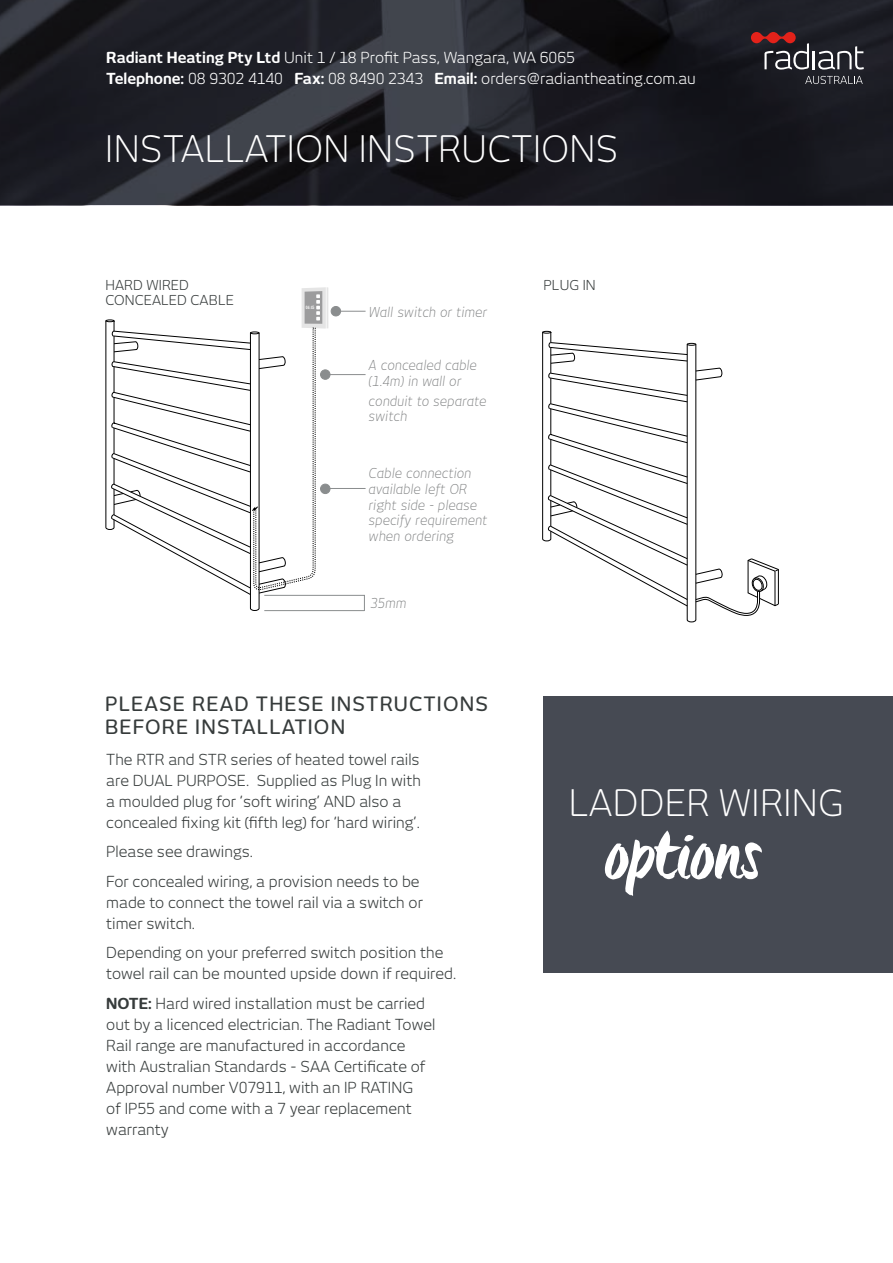
<style>
.page{position:relative;width:893px;height:1263px;background:#fff}
.page>*{position:absolute;margin:0;border:0;box-sizing:border-box;transform-origin:0 0}
.t1{font:74.55px "Origo";letter-spacing:-.01em;color:#fff}
.t2{font:300 36px "New June";letter-spacing:.01em;color:#fff}
.t3{font:500 19.5px/23.4px "New June";letter-spacing:.06em;color:#363b3b}
.t4{font:15px/21px "New June";color:#363b3b}
.t5{font:15px/21px "New June";color:#fff}
.t6{font:italic 300 13.5px/15.8px "New June";color:#808283}
.t7{font:13.5px/15px "New June";letter-spacing:.01em;color:#363b3b}
.t8{font:700 condensed 4.65px "DIN Neuzeit Grotesk";color:#fff}
.s1{font-weight:700}
</style>
<div class="page">
<svg style="left:0;top:0;width:893px;height:205px;background:#1f2027"></svg>
<svg style="left:818px;top:46px;width:46px;height:24px"></svg>
<hr style="left:812px;top:51px;width:3px;height:18px;background:#fff">
<svg style="left:751px;top:32px;width:58px;height:38px;background:#573a3e"></svg>
<svg style="left:805px;top:76px;width:58px;height:8px"></svg>
<div style="left:543px;top:696px;width:350px;height:276px;background:#464a53"></div>
<svg style="left:105px;top:287px;width:260px;height:325px"></svg>
<hr style="left:264px;top:610px;width:100px;height:1px;background:#8a8d8e">
<hr style="left:332px;top:311px;width:34px;height:1px;background:#8a8d8e">
<div style="left:331px;top:306px;width:10px;height:10px;background:#8a8d8e;border-radius:50%"></div>
<div style="left:331px;top:306px;width:10px;height:10px;border:1px solid #8a8d8e;border-radius:50%"></div>
<hr style="left:320px;top:374px;width:46px;height:1px;background:#8a8d8e">
<div style="left:321px;top:370px;width:9px;height:9px;background:#8a8d8e;border-radius:50%"></div>
<div style="left:320px;top:369px;width:10px;height:11px;border:1px solid #8a8d8e;border-radius:50%"></div>
<hr style="left:320px;top:488px;width:46px;height:1px;background:#8a8d8e">
<div style="left:321px;top:484px;width:9px;height:10px;background:#8a8d8e;border-radius:50%"></div>
<div style="left:320px;top:484px;width:10px;height:10px;border:1px solid #8a8d8e;border-radius:50%"></div>
<svg style="left:542px;top:330px;width:237px;height:293px"></svg>
<p class="t5" style="left:106px;top:47px;width:591px"><span class="s1">Radiant Heating Pty Ltd</span> Unit 1 / 18 Profit Pass, Wangara, WA 6065<br><span class="s1">Telephone:</span> 08 9302 4140 <span class="s1">Fax:</span> 08 8490 2343 <span class="s1">Email:</span> orders@radiantheating.com.au</p>
<h2 class="t2" style="left:105px;top:128px;width:515px">INSTALLATION INSTRUCTIONS</h2>
<p class="t7" style="left:105px;top:278px;width:130px">HARD WIRED<br>CONCEALED CABLE</p>
<p class="t8" style="left:306px;top:305px;width:10px">06:45</p>
<p class="t6" style="left:369px;top:304px;width:120px">Wall switch or timer</p>
<p class="t6" style="left:369px;top:357px;width:110px">A concealed cable (1.4m) in wall or</p>
<p class="t6" style="left:369px;top:393px;width:119px">conduit to separate switch</p>
<p class="t6" style="left:369px;top:465px;width:120px">Cable connection available left OR right side - please specify requirement when ordering</p>
<p class="t6" style="left:370px;top:595px;width:38px">35mm</p>
<h3 class="t3" style="left:105px;top:691px;width:384px">PLEASE READ THESE INSTRUCTIONS<br>BEFORE INSTALLATION</h3>
<p class="t4" style="left:106px;top:748px;width:316px">The RTR and STR series of heated towel rails are DUAL PURPOSE. Supplied as Plug In with a moulded plug for ‘soft wiring’ AND also a concealed fixing kit (fifth leg) for ‘hard wiring’.</p>
<p class="t4" style="left:106px;top:836px;width:315px;line-height:29.5px">Please see drawings.<br>For concealed wiring, a provision needs to be</p>
<p class="t4" style="left:106px;top:891px;width:318px">made to connect the towel rail via a switch or timer switch.</p>
<p class="t4" style="left:106px;top:942px;width:351px">Depending on your preferred switch position the towel rail can be mounted upside down if required.</p>
<p class="t4" style="left:106px;top:992px;width:331px"><span class="s1">NOTE:</span> Hard wired installation must be carried out by a licenced electrician. The Radiant Towel Rail range are manufactured in accordance with Australian Standards - SAA Certificate of Approval number V07911, with an IP RATING<br>of IP55 and come with a 7 year replacement warranty</p>
<p class="t7" style="left:543px;top:278px;width:54px">PLUG IN</p>
<h2 class="t2" style="left:569px;top:782px;width:276px">LADDER WIRING</h2>
<h1 class="t1" style="left:604px;top:800px;width:158px">options</h1>
</div>
